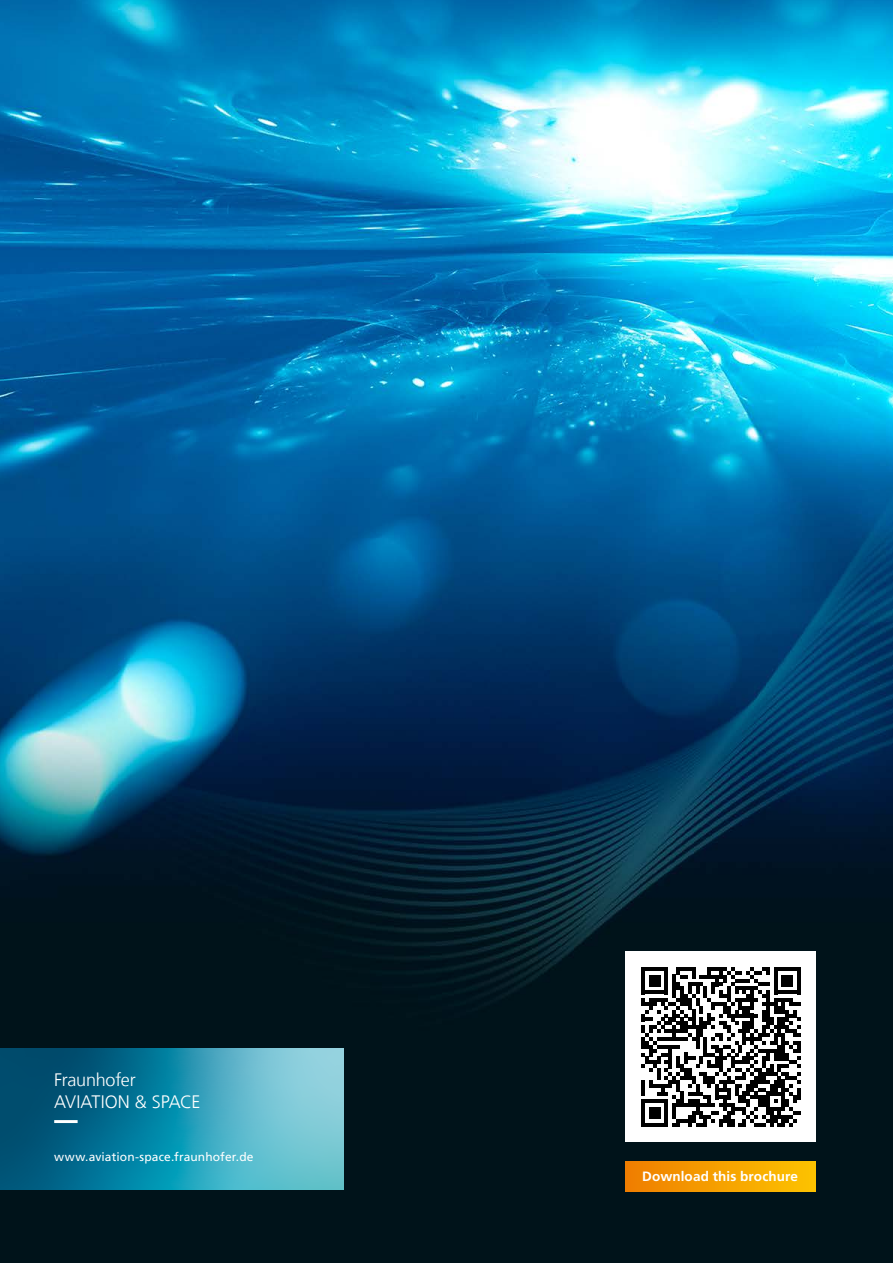
<style>
.page{position:relative;width:893px;height:1263px;background:#fff}
.page>*{position:absolute;margin:0;border:0;box-sizing:border-box;transform-origin:0 0}
.t1{font:300 18px/21.6px "Frutiger LT Com";letter-spacing:-.015em;color:#fff}
.t2{font:700 13.5px "Frutiger LT Com";letter-spacing:.01em;color:#fff}
.t3{font:12px "Frutiger LT Com";letter-spacing:.01em;color:#fff}
</style>
<div class="page">
<img style="left:0;top:0;width:893px;height:1263px">
<svg style="left:0;top:1049px;width:343px;height:140px;background:#2d8fa9"></svg>
<div style="left:625px;top:951px;width:191px;height:191px;background:#fff"></div>
<svg style="left:641px;top:967px;width:160px;height:160px"></svg>
<div style="left:625px;top:1161px;width:190px;height:30px;background:linear-gradient(to right,#ef7e00,#fdc300)"></div>
<svg style="left:54px;top:1120px;width:268px;height:3px"></svg>
<h1 class="t1" style="left:54px;top:1069px;width:148px">Fraunhofer<br>AVIATION &amp; SPACE</h1>
<p class="t3" style="left:54px;top:1150px;width:201px">www.aviation-space.fraunhofer.de</p>
<p class="t2" style="left:642px;top:1168px;width:157px">Download this brochure</p>
</div>
